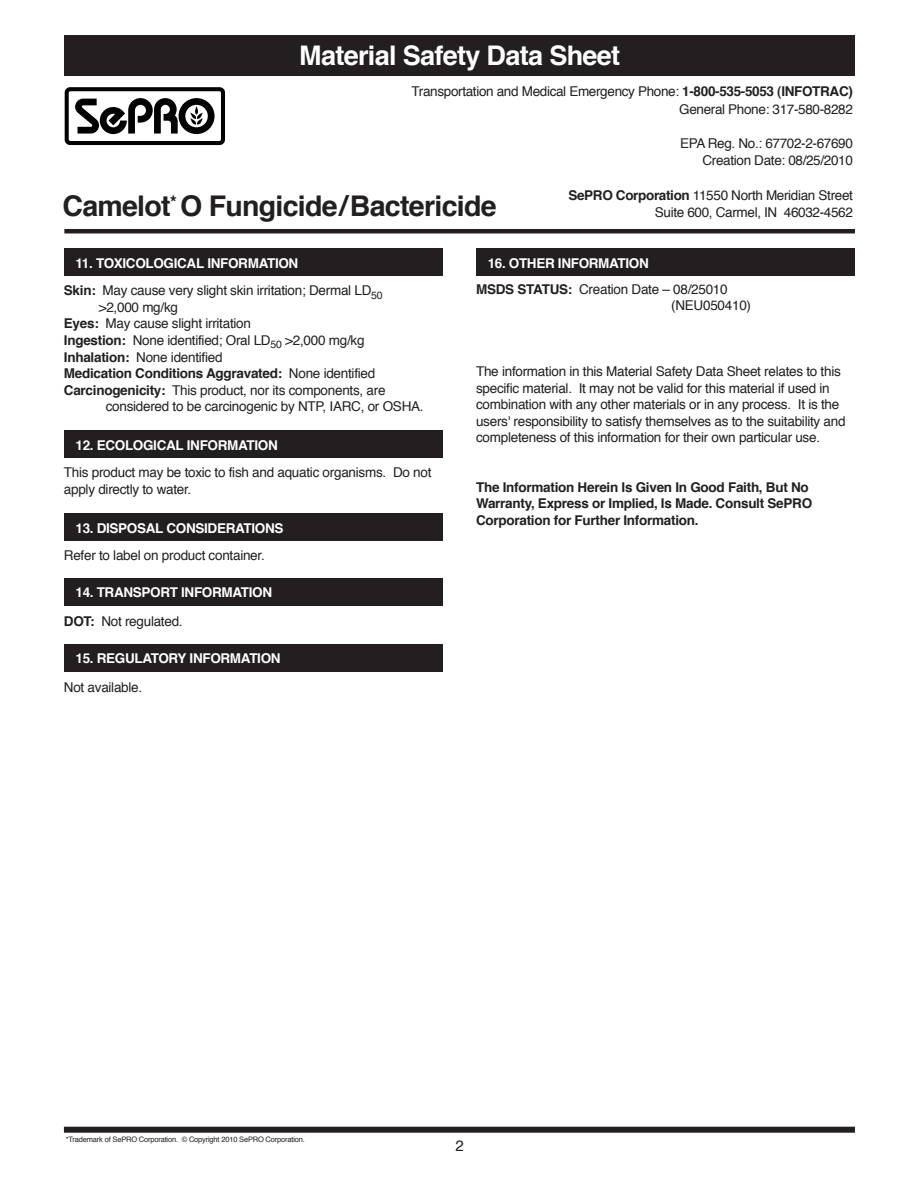
<style>
.page{position:relative;width:920px;height:1190px;background:#fff}
.page>*{position:absolute;margin:0;border:0;box-sizing:border-box;transform-origin:0 0}
.t1{font:700 28.5px "Helvetica";letter-spacing:-.025em;color:#231f20}
.t2{font:700 27px "Helvetica";letter-spacing:-.025em;color:#fff}
.t3{font:15px "Helvetica";color:#231f20}
.t4{font:13.5px/16.5px "Helvetica";letter-spacing:-.02em;color:#231f20}
.t5{font:700 13.5px/16.5px "Helvetica";letter-spacing:-.02em;color:#231f20}
.t6{font:700 13.5px "Helvetica";letter-spacing:-.025em;color:#fff}
.t7{font:7.5px "Helvetica";letter-spacing:-.025em;color:#231f20}
.s1{font-weight:700}
.s2{font-weight:400}
</style>
<div class="page">
<div style="left:64px;top:35px;width:790px;height:41px;background:#231f20"></div>
<svg style="left:65px;top:87px;width:160px;height:58px"></svg>
<hr style="left:64px;top:229px;width:790px;height:4px;background:#231f20">
<div style="left:64px;top:1126px;width:790px;height:6px;background:#231f20"></div>
<div style="left:64px;top:430px;width:378px;height:28px;background:#231f20"></div>
<div style="left:64px;top:513px;width:378px;height:28px;background:#231f20"></div>
<div style="left:64px;top:578px;width:378px;height:27px;background:#231f20"></div>
<div style="left:64px;top:248px;width:378px;height:28px;background:#231f20"></div>
<div style="left:64px;top:644px;width:378px;height:27px;background:#231f20"></div>
<div style="left:476px;top:248px;width:378px;height:28px;background:#231f20"></div>
<h2 class="t2" style="left:299px;top:44px;width:322px">Material Safety Data Sheet</h2>
<p class="t4" style="left:411px;top:84px;width:443px;line-height:17.2px;text-align:right">Transportation and Medical Emergency Phone: <span class="s1">1-800-535-5053 (INFOTRAC)<br></span>General Phone: 317-580-8282</p>
<p class="t4" style="left:679px;top:136px;width:174px;line-height:17.2px;text-align:right">EPA Reg. No.: 67702-2-67690<br>Creation Date: 08/25/2010</p>
<p class="t4" style="left:568px;top:188px;width:286px;line-height:17.2px;text-align:right"><span class="s1">SePRO Corporation</span> 11550 North Meridian Street<br>Suite 600, Carmel, IN 46032-4562</p>
<h1 class="t1" style="left:62px;top:194px;width:435px">Camelot<sup>*</sup> O Fungicide/Bactericide</h1>
<p class="t6" style="left:75px;top:257px;width:224px">11. TOXICOLOGICAL INFORMATION</p>
<p class="t4" style="left:64px;top:283px;width:320px"><span class="s1">Skin:</span> May cause very slight skin irritation; Dermal LD<sub>50</sub></p>
<p class="t4" style="left:99px;top:300px;width:81px">&gt;2,000 mg/kg</p>
<p class="t4" style="left:64px;top:316px;width:188px"><span class="s1">Eyes:</span> May cause slight irritation</p>
<p class="t4" style="left:64px;top:333px;width:302px"><span class="s1">Ingestion:</span> None identified; Oral LD<sub>50</sub> &gt;2,000 mg/kg</p>
<p class="t4" style="left:64px;top:349px;width:160px"><span class="s1">Inhalation:</span> None identified</p>
<p class="t5" style="left:64px;top:366px;width:313px">Medication Conditions Aggravated: <span class="s2">None identified</span></p>
<p class="t4" style="left:64px;top:382px;width:323px"><span class="s1">Carcinogenicity:</span> This product, nor its components, are</p>
<p class="t4" style="left:106px;top:399px;width:319px">considered to be carcinogenic by NTP, IARC, or OSHA.</p>
<p class="t6" style="left:75px;top:439px;width:204px">12. ECOLOGICAL INFORMATION</p>
<p class="t4" style="left:64px;top:465px;width:369px">This product may be toxic to fish and aquatic organisms. Do not apply directly to water.</p>
<p class="t6" style="left:75px;top:522px;width:209px">13. DISPOSAL CONSIDERATIONS</p>
<p class="t4" style="left:64px;top:547px;width:202px">Refer to label on product container.</p>
<p class="t6" style="left:75px;top:586px;width:198px">14. TRANSPORT INFORMATION</p>
<p class="t4" style="left:64px;top:613px;width:120px"><span class="s1">DOT:</span> Not regulated.</p>
<p class="t6" style="left:75px;top:652px;width:206px">15. REGULATORY INFORMATION</p>
<p class="t4" style="left:64px;top:679px;width:80px">Not available.</p>
<p class="t6" style="left:487px;top:257px;width:163px">16. OTHER INFORMATION</p>
<p class="t4" style="left:671px;top:281px;width:81px;text-indent:-195px"><span class="s1">MSDS STATUS:</span> Creation Date – 08/25010 (NEU050410)</p>
<p class="t4" style="left:476px;top:364px;width:371px">The information in this Material Safety Data Sheet relates to this specific material. It may not be valid for this material if used in combination with any other materials or in any process. It is the users' responsibility to satisfy themselves as to the suitability and completeness of this information for their own particular use.</p>
<p class="t5" style="left:476px;top:479px;width:337px">The Information Herein Is Given In Good Faith, But No<br>Warranty, Express or Implied, Is Made. Consult SePRO<br>Corporation for Further Information.</p>
<p class="t7" style="left:66px;top:1135px;width:240px">*Trademark of SePRO Corporation. © Copyright 2010 SePRO Corporation.</p>
<p class="t3" style="left:455px;top:1139px;width:10px">2</p>
</div>
